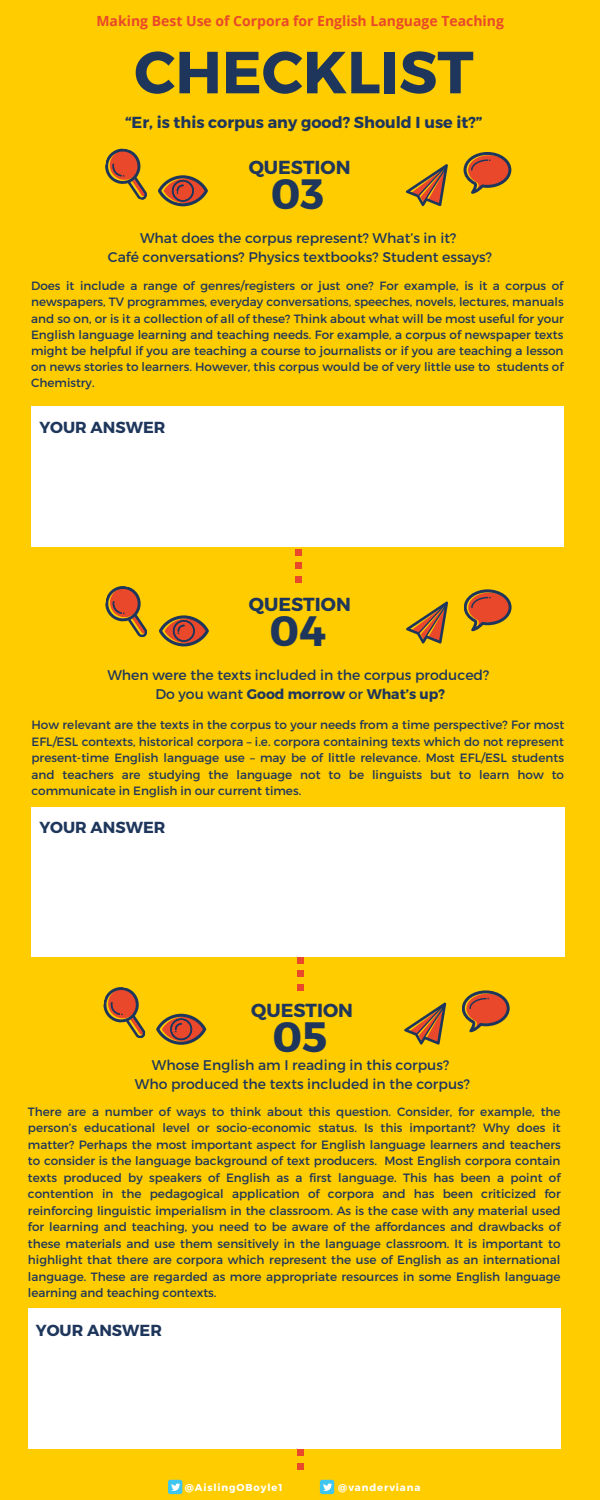
<style>
.page{position:relative;width:600px;height:1500px;background:#fc0}
.page>*{position:absolute;margin:0;border:0;box-sizing:border-box;transform-origin:0 0}
.t1{font:700 59.3px "Montserrat";color:#1e365c}
.t2{font:700 42.4px "Montserrat";color:#1e365c}
.t3{font:700 18.9px "Montserrat";color:#1e365c}
.t4{font:700 16px "Montserrat";color:#1e365c}
.t5{font:14px "Montserrat";color:#1e365c}
.t6{font:700 14px "Open Sans";color:#e9482b}
.t7{font:700 14px "Montserrat";color:#1e365c}
.t8{font:12px/16.5px "Montserrat";color:#1e365c;text-align:justify}
.t9{font:700 10px "Montserrat";letter-spacing:.09em;color:#fff}
.s1{font-weight:400}
</style>
<div class="page">
<svg style="left:464px;top:152px;width:47px;height:42px"></svg>
<svg style="left:406px;top:164px;width:42px;height:42px"></svg>
<svg style="left:105px;top:148px;width:103px;height:58px"></svg>
<div style="left:295px;top:549px;width:7px;height:7px;background:#e9482b"></div>
<div style="left:295px;top:562px;width:7px;height:7px;background:#e9482b"></div>
<div style="left:295px;top:576px;width:7px;height:7px;background:#e9482b"></div>
<div style="left:32px;top:406px;width:532px;height:140px;background:#fff"></div>
<div style="left:297px;top:957px;width:7px;height:7px;background:#e9482b"></div>
<div style="left:297px;top:970px;width:7px;height:7px;background:#e9482b"></div>
<div style="left:297px;top:984px;width:7px;height:6px;background:#e9482b"></div>
<div style="left:32px;top:807px;width:533px;height:149px;background:#fff"></div>
<svg style="left:464px;top:589px;width:47px;height:42px"></svg>
<svg style="left:406px;top:602px;width:42px;height:42px"></svg>
<svg style="left:105px;top:586px;width:104px;height:60px"></svg>
<svg style="left:297px;top:1450px;width:6px;height:6px"></svg>
<svg style="left:297px;top:1463px;width:6px;height:6px"></svg>
<svg style="left:462px;top:990px;width:47px;height:42px"></svg>
<svg style="left:404px;top:1003px;width:42px;height:42px"></svg>
<svg style="left:103px;top:987px;width:103px;height:58px"></svg>
<div style="left:28px;top:1308px;width:533px;height:140px;background:#fff"></div>
<div style="left:168px;top:1480px;width:14px;height:14px;background:#3fc6ee;border-radius:2px"></div>
<svg style="left:171px;top:1483px;width:9px;height:8px"></svg>
<div style="left:320px;top:1480px;width:14px;height:14px;background:#3fc6ee;border-radius:2px"></div>
<svg style="left:323px;top:1483px;width:9px;height:8px"></svg>
<p class="t6" style="left:96px;top:11px;width:409px">Making Best Use of Corpora for English Language Teaching</p>
<p class="t1" style="left:134px;top:34px;width:341px">CHECKLIST</p>
<p class="t4" style="left:125px;top:112px;width:359px">“Er, is this corpus any good? Should I use it?”</p>
<p class="t3" style="left:249px;top:155px;width:103px">QUESTION</p>
<p class="t2" style="left:271px;top:166px;width:55px">03</p>
<p class="t5" style="left:140px;top:228px;width:318px">What does the corpus represent? What’s in it?</p>
<p class="t5" style="left:108px;top:248px;width:386px">Café conversations? Physics textbooks? Student essays?</p>
<p class="t8" style="left:31px;top:277px;width:534px;line-height:16.2px">Does it include a range of genres/registers or just one? For example, is it a corpus of newspapers, TV programmes, everyday conversations, speeches, novels, lectures, manuals and so on, or is it a collection of all of these? Think about what will be most useful for your English language learning and teaching needs. For example, a corpus of newspaper texts might be helpful if you are teaching a course to journalists or if you are teaching a lesson on news stories to learners. However, this corpus would be of very little use to students of Chemistry.</p>
<p class="t4" style="left:39px;top:417px;width:128px">YOUR ANSWER</p>
<p class="t3" style="left:249px;top:592px;width:103px">QUESTION</p>
<p class="t2" style="left:269px;top:604px;width:58px">04</p>
<p class="t5" style="left:107px;top:666px;width:383px">When were the texts included in the corpus produced?</p>
<p class="t7" style="left:155px;top:685px;width:291px"><span class="s1">Do you want</span> Good morrow <span class="s1">or</span> What’s up?</p>
<p class="t8" style="left:32px;top:716px;width:534px">How relevant are the texts in the corpus to your needs from a time perspective? For most EFL/ESL contexts, historical corpora – i.e. corpora containing texts which do not represent present-time English language use – may be of little relevance. Most EFL/ESL students and teachers are studying the language not to be linguists but to learn how to communicate in English in our current times.</p>
<p class="t4" style="left:39px;top:817px;width:128px">YOUR ANSWER</p>
<p class="t3" style="left:251px;top:998px;width:103px">QUESTION</p>
<p class="t2" style="left:272px;top:1009px;width:57px">05</p>
<p class="t5" style="left:152px;top:1056px;width:299px">Whose English am I reading in this corpus?</p>
<p class="t5" style="left:135px;top:1075px;width:337px">Who produced the texts included in the corpus?</p>
<p class="t8" style="left:28px;top:1102px;width:534px">There are a number of ways to think about this question. Consider, for example, the person’s educational level or socio-economic status. Is this important? Why does it matter? Perhaps the most important aspect for English language learners and teachers to consider is the language background of text producers. Most English corpora contain texts produced by speakers of English as a first language. This has been a point of contention in the pedagogical application of corpora and has been criticized for reinforcing linguistic imperialism in the classroom. As is the case with any material used for learning and teaching, you need to be aware of the affordances and drawbacks of these materials and use them sensitively in the language classroom. It is important to highlight that there are corpora which represent the use of English as an international language. These are regarded as more appropriate resources in some English language learning and teaching contexts.</p>
<p class="t4" style="left:36px;top:1320px;width:128px">YOUR ANSWER</p>
<p class="t9" style="left:185px;top:1481px;width:99px">@AislingOBoyle1</p>
<p class="t9" style="left:338px;top:1481px;width:84px">@vanderviana</p>
</div>
